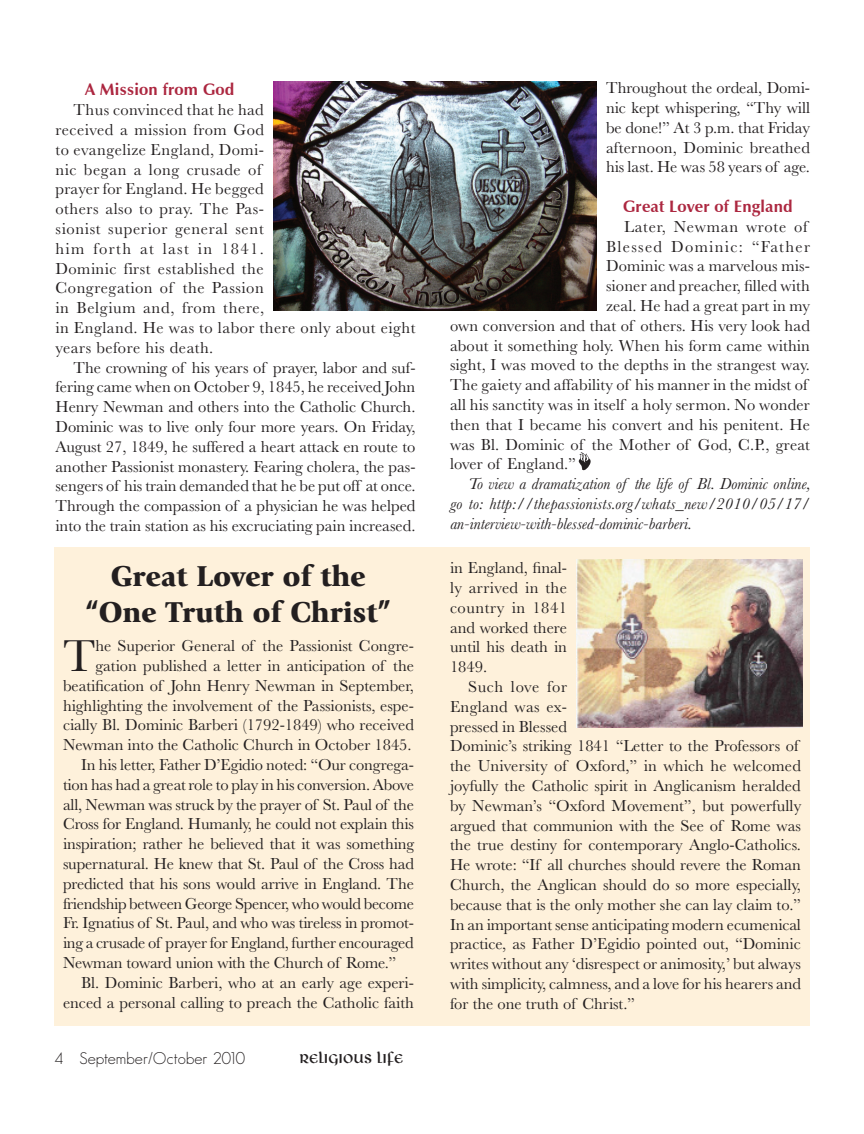
<style>
.page{position:relative;width:864px;height:1134px;background:#fff}
.page>*{position:absolute;margin:0;border:0;box-sizing:border-box;transform-origin:0 0}
.P_body{font:46.35px "Baskerville";color:#231f20}
.P_body-2{font:900 30px "Giovanni";color:#231f20}
.t1{font:18px "Libra BT";color:#231f20}
.P_body-3{font:16.5px/19.8px "Baskerville";color:#231f20;text-align:justify}
.P_body-4{font:16.5px/19.8px "Baskerville";letter-spacing:.03em;color:#231f20}
.P_body-5{font:italic 16.5px/19.8px "Baskerville";color:#231f20;text-align:justify}
.P_Subhead{font:700 16.5px "Zapf Humanist 601 BT";letter-spacing:.01em;color:#ac2740}
.P_body-6{font:16.5px "Baskerville";letter-spacing:.08em;color:#231f20}
.t2{font:16.5px "Sans Serif FLF";color:#231f20}
.P_body-7{font:16.5px "Baskerville";letter-spacing:.05em;color:#231f20}
</style>
<div class="page">
<div style="left:54px;top:548px;width:756px;height:478px;background:#fef1db"></div>
<img style="left:273px;top:81px;width:324px;height:229px">
<img style="left:576px;top:560px;width:226px;height:167px">
<img style="left:578px;top:452px;width:13px;height:19px">
<p class="P_Subhead" style="left:85px;top:79px;width:151px">A Mission from God</p>
<p class="P_body-4" style="left:56px;top:100px;width:362px;text-indent:18px">Thus convinced that he had<br>received a mission from God<br>to evangelize England, Domi-<br>nic began a long crusade of<br>prayer for England. He begged<br>others also to pray. The Pas-<br>sionist superior general sent<br>him forth at last in 1841.<br>Dominic first established the<br>Congregation of the Passion<br>in Belgium and, from there,<br>in England. He was to labor there only about eight years before his death.</p>
<p class="P_body-3" style="left:56px;top:357px;width:362px;text-indent:18px">The crowning of his years of prayer, labor and suf&shy;fering came when on October 9, 1845, he received John Henry Newman and others into the Catholic Church.<br>Dominic was to live only four more years. On Friday, August 27, 1849, he suffered a heart attack en route to another Passionist monastery. Fearing cholera, the pas&shy;sengers of his train demanded that he be put off at once.<br>Through the compassion of a physician he was helped into the train station as his excruciating pain increased.</p>
<p class="P_body-2" style="left:111px;top:558px;width:256px">Great Lover of the</p>
<p class="P_body-2" style="left:85px;top:594px;width:307px">“One Truth of Christ”</p>
<p class="P_body-3" style="left:63px;top:636px;width:353px;text-align:right">he Superior General of the Passionist Congre&shy;gation published a letter in anticipation of the beatification of John Henry Newman in September, highlighting the involvement of the Passionists, espe&shy;cially Bl. Dominic Barberi (1792-1849) who received Newman into the Catholic Church in October 1845.</p>
<p class="P_body-3" style="left:63px;top:755px;width:353px;text-indent:18px">In his letter, Father D’Egidio noted: “Our congrega&shy;tion has had a great role to play in his conversion. Above all, Newman was struck by the prayer of St. Paul of the Cross for England. Humanly, he could not explain this inspiration; rather he believed that it was something supernatural. He knew that St. Paul of the Cross had predicted that his sons would arrive in England. The friendship between George Spencer, who would become Fr. Ignatius of St. Paul, and who was tireless in promot&shy;ing a crusade of prayer for England, further encouraged Newman toward union with the Church of Rome.”</p>
<p class="P_body-3" style="left:63px;top:973px;width:353px;text-align:right">Bl. Dominic Barberi, who at an early age experi&shy;enced a personal calling to preach the Catholic faith</p>
<p class="P_body" style="left:63px;top:629px;width:34px">T</p>
<p class="t2" style="left:54px;top:1049px;width:192px">4 September/October 2010</p>
<p class="t1" style="left:299px;top:1049px;width:106px">Religious Life</p>
<p class="P_body-3" style="left:606px;top:78px;width:206px">Throughout the ordeal, Domi&shy;nic kept whispering, “Thy will be done!” At 3 p.m. that Friday afternoon, Dominic breathed his last. He was 58 years of age.</p>
<p class="P_Subhead" style="left:623px;top:196px;width:171px">Great Lover of England</p>
<p class="P_body-7" style="left:624px;top:217px;width:185px">Later, Newman wrote of</p>
<p class="P_body-6" style="left:606px;top:237px;width:206px">Blessed Dominic: “Father</p>
<p class="P_body-3" style="left:606px;top:256px;width:206px">Dominic was a marvelous mis-</p>
<p class="P_body-3" style="left:606px;top:276px;width:206px">sioner and preacher, filled with</p>
<p class="P_body-3" style="left:606px;top:296px;width:206px">zeal. He had a great part in my</p>
<p class="P_body-3" style="left:450px;top:316px;width:362px">own conversion and that of others. His very look had</p>
<p class="P_body-3" style="left:450px;top:335px;width:362px">about it something holy. When his form came within</p>
<p class="P_body-3" style="left:450px;top:355px;width:361px">sight, I was moved to the depths in the strangest way.</p>
<p class="P_body-3" style="left:450px;top:375px;width:359px">The gaiety and affability of his manner in the midst of</p>
<p class="P_body-3" style="left:450px;top:395px;width:361px">all his sanctity was in itself a holy sermon. No wonder</p>
<p class="P_body-3" style="left:450px;top:415px;width:361px">then that I became his convert and his penitent. He</p>
<p class="P_body-3" style="left:450px;top:434px;width:361px">was Bl. Dominic of the Mother of God, C.P., great</p>
<p class="P_body-3" style="left:450px;top:454px;width:128px">lover of England.”</p>
<p class="P_body-5" style="left:450px;top:474px;width:361px;text-indent:18px">To view a dramatization of the life of Bl. Dominic online, go to: http://thepassionists.org/whats_new/2010/05/17/ an-interview-with-blessed-dominic-barberi.</p>
<p class="P_body-3" style="left:450px;top:558px;width:119px">in England, final&shy;ly arrived in the country in 1841 and worked there until his death in 1849.</p>
<p class="P_body-3" style="left:450px;top:677px;width:353px;text-align:left;text-indent:18px">Such love for<br>England was ex-<br>pressed in Blessed<br>Dominic’s striking 1841 “Letter to the Professors of the University of Oxford,” in which he welcomed joyfully the Catholic spirit in Anglicanism heralded by Newman’s “Oxford Movement”, but powerfully argued that communion with the See of Rome was the true destiny for contemporary Anglo-Catholics.<br>He wrote: “If all churches should revere the Roman Church, the Anglican should do so more especially, because that is the only mother she can lay claim to.” In an important sense anticipating modern ecumenical practice, as Father D’Egidio pointed out, “Dominic writes without any ‘disrespect or animosity,’ but always with simplicity, calmness, and a love for his hearers and for the one truth of Christ.”</p>
</div>
